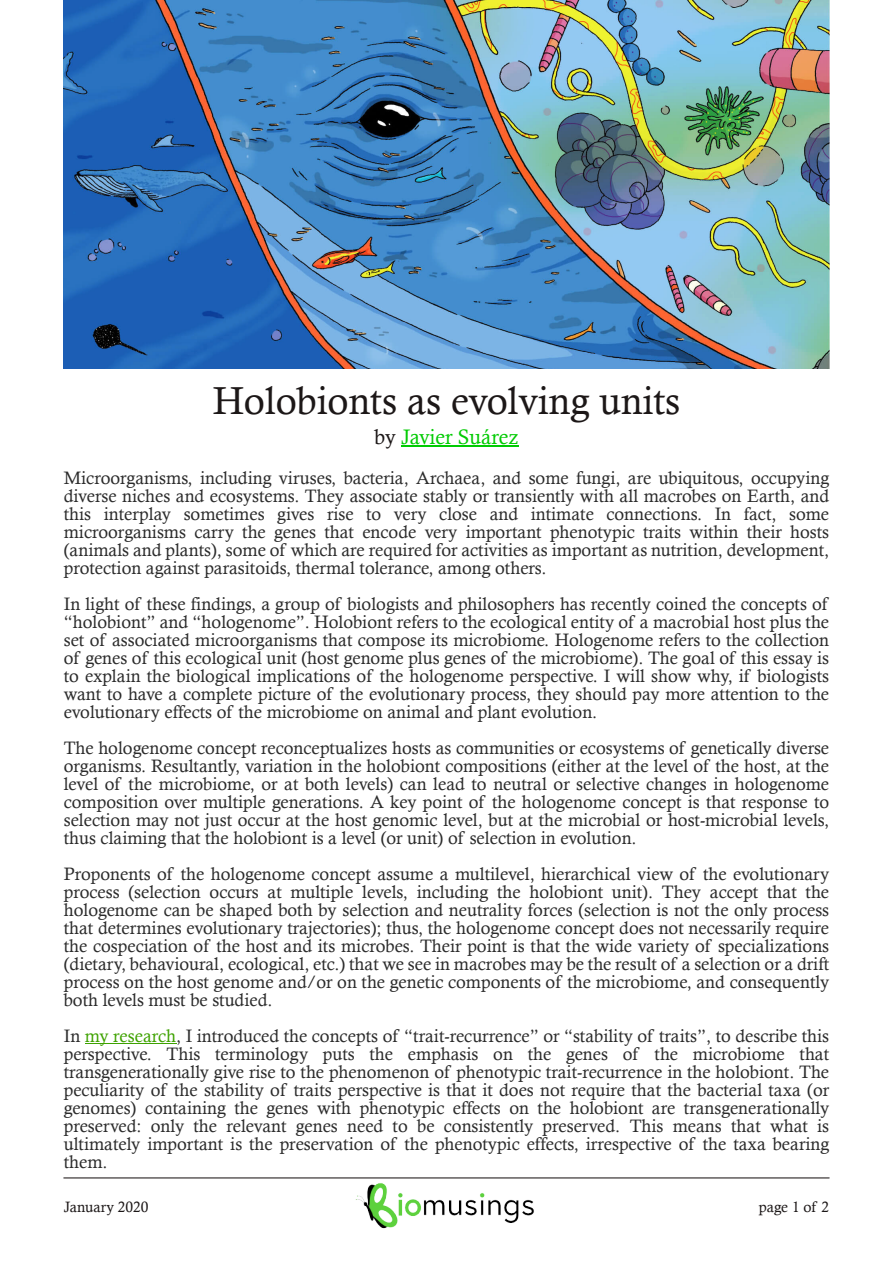
<style>
.page{position:relative;width:893px;height:1263px;background:#fff}
.page>*{position:absolute;margin:0;border:0;box-sizing:border-box;transform-origin:0 0}
.t1{font:39px "Calisto";color:#1c1717}
.t2{font:21px "Calisto";color:#00cb02}
.t3{font:18px/18px "Calisto";color:#2b2b2b;text-align:justify}
.t4{font:15px "Calisto";color:#1c1717}
.s1{color:#1c1717}
.s2{color:#3ea200}
</style>
<div class="page">
<img style="left:64px;top:0;width:765px;height:369px">
<hr style="left:85px;top:1043px;width:91px;height:1px;background:#3ea200">
<hr style="left:401px;top:445px;width:117px;height:1px;background:#00cb02">
<img style="left:354px;top:1178px;width:185px;height:51px">
<hr style="left:64px;top:1177px;width:765px;height:1px;background:#1c1717">
<h1 class="t1" style="left:213px;top:386px;width:469px">Holobionts as evolving units</h1>
<p class="t2" style="left:374px;top:429px;width:145px"><span class="s1">by</span> Javier Suárez</p>
<p class="t3" style="left:64px;top:470px;width:767px">Microorganisms, including viruses, bacteria, Archaea, and some fungi, are ubiquitous, occupying diverse niches and ecosystems. They associate stably or transiently with all macrobes on Earth, and this interplay sometimes gives rise to very close and intimate connections. In fact, some microorganisms carry the genes that encode very important phenotypic traits within their hosts (animals and plants), some of which are required for activities as important as nutrition, development, protection against parasitoids, thermal tolerance, among others.</p>
<p class="t3" style="left:64px;top:596px;width:767px">In light of these findings, a group of biologists and philosophers has recently coined the concepts of “holobiont” and “hologenome”. Holobiont refers to the ecological entity of a macrobial host plus the set of associated microorganisms that compose its microbiome. Hologenome refers to the collection of genes of this ecological unit (host genome plus genes of the microbiome). The goal of this essay is to explain the biological implications of the hologenome perspective. I will show why, if biologists want to have a complete picture of the evolutionary process, they should pay more attention to the evolutionary effects of the microbiome on animal and plant evolution.</p>
<p class="t3" style="left:64px;top:740px;width:767px">The hologenome concept reconceptualizes hosts as communities or ecosystems of genetically diverse organisms. Resultantly, variation in the holobiont compositions (either at the level of the host, at the level of the microbiome, or at both levels) can lead to neutral or selective changes in hologenome composition over multiple generations. A key point of the hologenome concept is that response to selection may not just occur at the host genomic level, but at the microbial or host-microbial levels, thus claiming that the holobiont is a level (or unit) of selection in evolution.</p>
<p class="t3" style="left:64px;top:866px;width:767px">Proponents of the hologenome concept assume a multilevel, hierarchical view of the evolutionary process (selection occurs at multiple levels, including the holobiont unit). They accept that the hologenome can be shaped both by selection and neutrality forces (selection is not the only process that determines evolutionary trajectories); thus, the hologenome concept does not necessarily require the cospeciation of the host and its microbes. Their point is that the wide variety of specializations (dietary, behavioural, ecological, etc.) that we see in macrobes may be the result of a selection or a drift process on the host genome and/or on the genetic components of the microbiome, and consequently both levels must be studied.</p>
<p class="t3" style="left:64px;top:1028px;width:767px">In <span class="s2">my research</span>, I introduced the concepts of “trait-recurrence” or “stability of traits”, to describe this perspective. This terminology puts the emphasis on the genes of the microbiome that transgenerationally give rise to the phenomenon of phenotypic trait-recurrence in the holobiont. The peculiarity of the stability of traits perspective is that it does not require that the bacterial taxa (or genomes) containing the genes with phenotypic effects on the holobiont are transgenerationally preserved: only the relevant genes need to be consistently preserved. This means that what is ultimately important is the preservation of the phenotypic effects, irrespective of the taxa bearing them.</p>
<p class="t4" style="left:64px;top:1201px;width:86px">January 2020</p>
<p class="t4" style="left:759px;top:1201px;width:72px">page 1 of 2</p>
</div>
